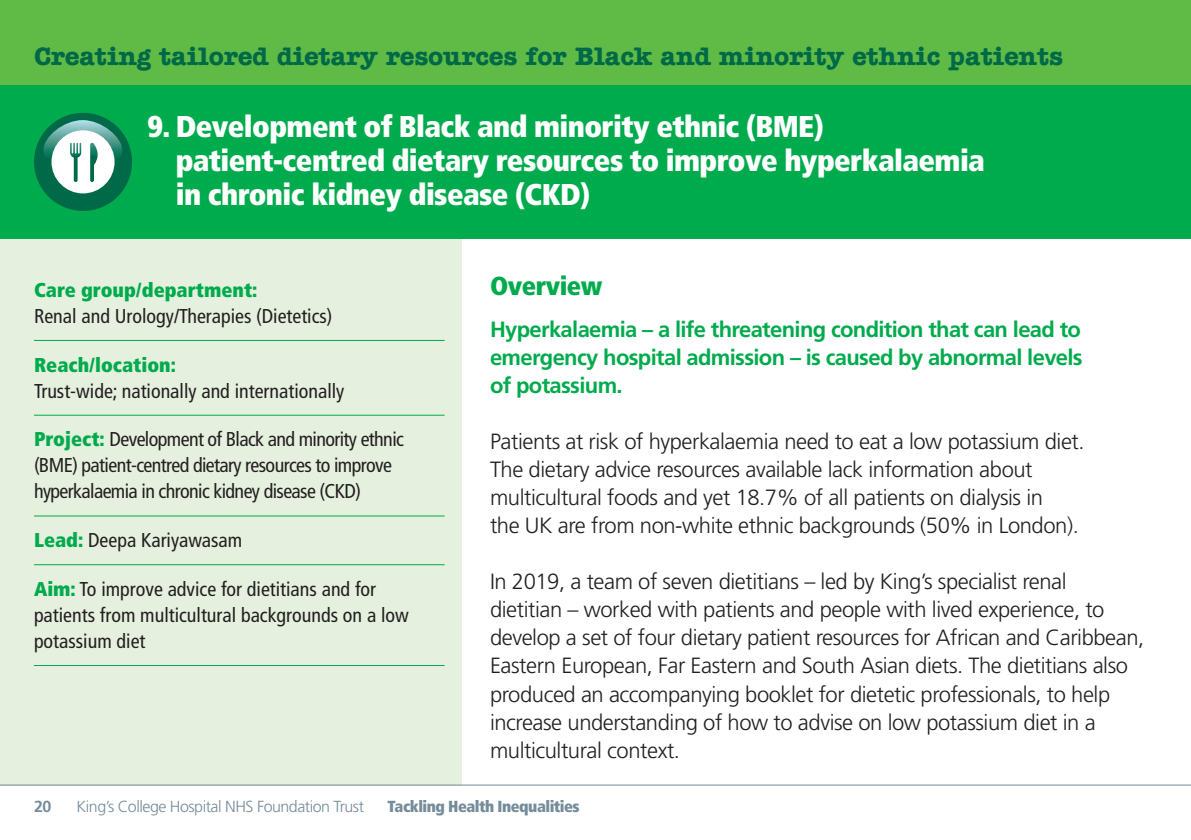
<style>
.page{position:relative;width:1191px;height:840px;background:#fff}
.page>*{position:absolute;margin:0;border:0;box-sizing:border-box;transform-origin:0 0}
.t1{font:900 condensed 30px/34px "Frutiger";letter-spacing:-.02em;color:#fff}
.t2{font:700 26px "Amer Typewriter IT Cby BT";letter-spacing:-.01em;color:#006947}
.t3{font:900 condensed 26px "Frutiger";letter-spacing:-.02em;color:#00ab4d}
.t4{font:300 22px/28px "Frutiger";letter-spacing:-.02em;color:#231f20}
.t5{font:700 22px/28px "Frutiger";letter-spacing:-.03em;color:#00ab4d;text-align:justify}
.t6{font:condensed 20px/26px "Frutiger";color:#231f20}
.t7{font:condensed 20px/26px "Frutiger";letter-spacing:-.03em;color:#231f20}
.t8{font:900 condensed 20px "Frutiger";color:#00ab4d}
.t9{font:300 16px "Frutiger";letter-spacing:-.03em;color:#758c99}
.t10{font:900 condensed 16px "Frutiger";letter-spacing:-.03em;color:#758c99}
.t11{font:700 16px "Frutiger";color:#758c99}
.s1{font-weight:900;color:#00ab4d}
</style>
<div class="page">
<div style="left:0;top:211px;width:461px;height:574px;background:#e5f1de"></div>
<div style="left:0;top:0;width:1191px;height:239px;background:#00ab4d"></div>
<div style="left:0;top:0;width:1191px;height:85px;background:#60bb46"></div>
<hr style="left:34px;top:340px;width:410px;height:1px;background:#00ab4d">
<hr style="left:34px;top:414px;width:410px;height:1px;background:#00ab4d">
<hr style="left:34px;top:515px;width:410px;height:1px;background:#00ab4d">
<hr style="left:34px;top:564px;width:410px;height:1px;background:#00ab4d">
<hr style="left:34px;top:664px;width:410px;height:1px;background:#00ab4d">
<hr style="left:0;top:784px;width:1191px;height:1px;background:#758c99">
<div style="left:34px;top:113px;width:98px;height:98px;background:#006947;border-radius:50%"></div>
<svg style="left:43px;top:120px;width:79px;height:73px"></svg>
<p class="t2" style="left:34px;top:40px;width:1031px">Creating tailored dietary resources for Black and minority ethnic patients</p>
<h1 class="t1" style="left:176px;top:109px;width:810px;text-indent:-28px">9. Development of Black and minority ethnic (BME) patient-centred dietary resources to improve hyperkalaemia in chronic kidney disease (CKD)</h1>
<p class="t8" style="left:34px;top:277px;width:225px">Care group/department:</p>
<p class="t6" style="left:34px;top:303px;width:300px">Renal and Urology/Therapies (Dietetics)</p>
<p class="t8" style="left:34px;top:352px;width:143px">Reach/location:</p>
<p class="t6" style="left:34px;top:377px;width:312px">Trust-wide; nationally and internationally</p>
<p class="t7" style="left:34px;top:426px;width:371px"><span class="s1">Project:</span> Development of Black and minority ethnic (BME) patient-centred dietary resources to improve hyperkalaemia in chronic kidney disease (CKD)</p>
<p class="t6" style="left:34px;top:527px;width:210px"><span class="s1">Lead:</span> Deepa Kariyawasam</p>
<p class="t6" style="left:34px;top:575px;width:376px"><span class="s1">Aim:</span> To improve advice for dietitians and for patients from multicultural backgrounds on a low potassium diet</p>
<p class="t3" style="left:490px;top:270px;width:114px">Overview</p>
<p class="t5" style="left:490px;top:315px;width:594px">Hyperkalaemia – a life threatening condition that can lead to emergency hospital admission – is caused by abnormal levels of potassium.</p>
<p class="t4" style="left:490px;top:427px;width:596px">Patients at risk of hyperkalaemia need to eat a low potassium diet.<br>The dietary advice resources available lack information about multicultural foods and yet 18.7% of all patients on dialysis in<br>the UK are from non-white ethnic backgrounds (50% in London).</p>
<p class="t4" style="left:490px;top:567px;width:656px">In 2019, a team of seven dietitians – led by King’s specialist renal dietitian – worked with patients and people with lived experience, to develop a set of four dietary patient resources for African and Caribbean, Eastern European, Far Eastern and South Asian diets. The dietitians also produced an accompanying booklet for dietetic professionals, to help increase understanding of how to advise on low potassium diet in a multicultural context.</p>
<p class="t11" style="left:34px;top:796px;width:19px">20</p>
<p class="t9" style="left:77px;top:796px;width:289px">King’s College Hospital NHS Foundation Trust</p>
<p class="t10" style="left:387px;top:795px;width:194px">Tackling Health Inequalities</p>
</div>
